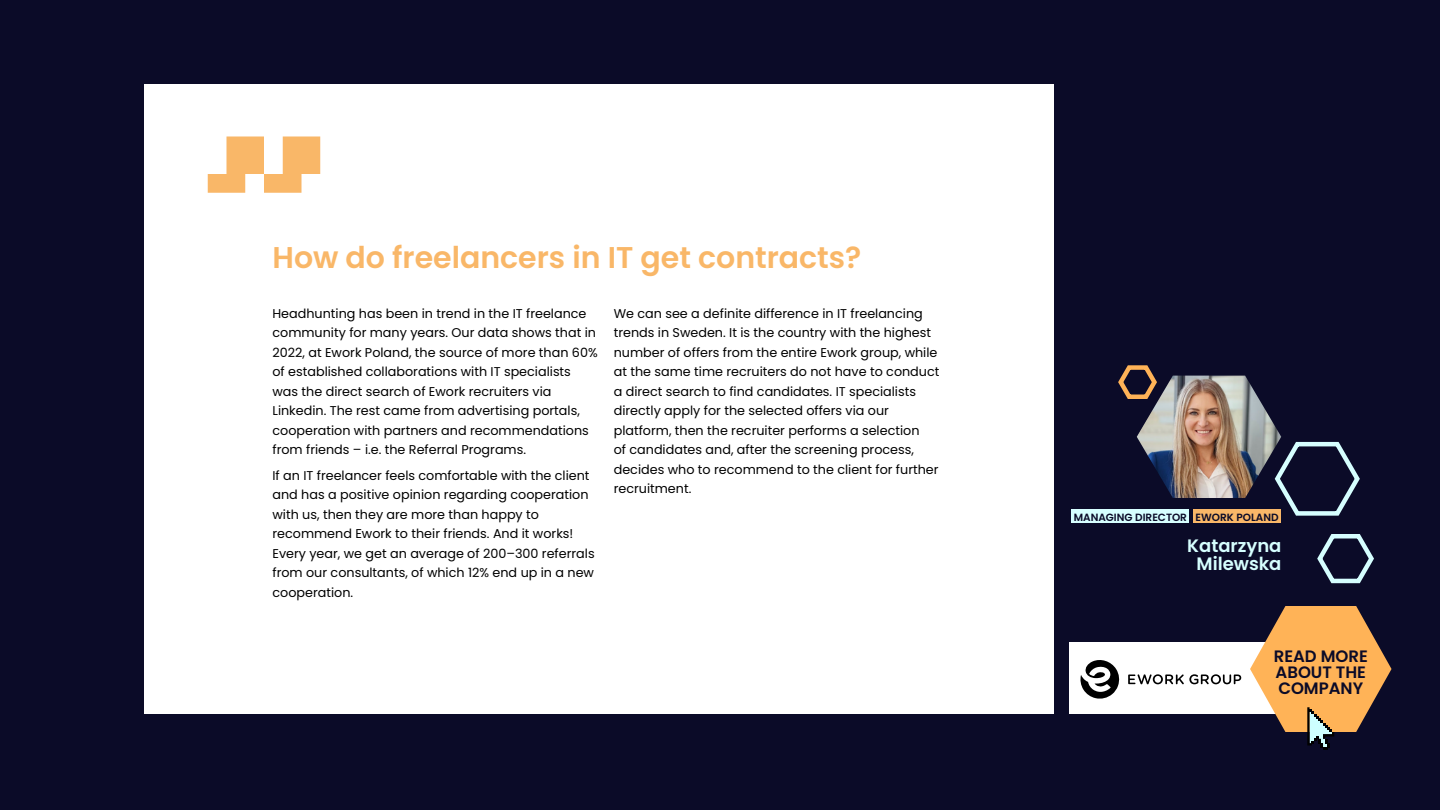
<style>
.page{position:relative;width:1440px;height:810px;background:#0b0b28}
.page>*{position:absolute;margin:0;border:0;box-sizing:border-box;transform-origin:0 0}
.t1{font:150px "Dogica Pixel Bold";color:#f9b768}
.t2{font:600 30px "Poppins";color:#f9b768}
.t3{font:600 18px/18px "Poppins";color:#d6ffff;text-align:center}
.t4{font:600 16.5px/16.2px "Poppins";color:#0b0b28;text-align:justify}
.t5{font:12.75px/19.5px "Poppins";color:#000}
.t6{font:600 10.5px "Poppins";color:#0b0b28}
</style>
<div class="page">
<div style="left:144px;top:84px;width:910px;height:630px;background:#fff"></div>
<div style="left:1072px;top:510px;width:117px;height:13px;background:#d7ffff"></div>
<div style="left:1193px;top:510px;width:88px;height:13px;background:#f9b768"></div>
<svg style="left:1272px;top:441px;width:88px;height:75px"></svg>
<div style="left:1069px;top:642px;width:233px;height:72px;background:#fff"></div>
<svg style="left:1118px;top:365px;width:36px;height:34px"></svg>
<svg style="left:1250px;top:606px;width:142px;height:144px"></svg>
<svg style="left:1317px;top:534px;width:57px;height:50px"></svg>
<svg style="left:1080px;top:660px;width:40px;height:39px"></svg>
<svg style="left:1128px;top:674px;width:113px;height:10px"></svg>
<img style="left:1137px;top:376px;width:144px;height:122px">
<h1 class="t1" style="left:189px;top:43px;width:151px">„</h1>
<h2 class="t2" style="left:272px;top:240px;width:590px">How do freelancers in IT get contracts?</h2>
<p class="t5" style="left:273px;top:304px;width:327px">Headhunting has been in trend in the IT freelance community for many years. Our data shows that in 2022, at Ework Poland, the source of more than 60% of established collaborations with IT specialists was the direct search of Ework recruiters via Linkedin. The rest came from advertising portals, cooperation with partners and recommendations from friends – i.e. the Referral Programs.</p>
<p class="t5" style="left:273px;top:466px;width:324px">If an IT freelancer feels comfortable with the client and has a positive opinion regarding cooperation with us, then they are more than happy to recommend Ework to their friends. And it works!<br>Every year, we get an average of 200–300 referrals from our consultants, of which 12% end up in a new cooperation.</p>
<p class="t5" style="left:614px;top:304px;width:327px">We can see a definite difference in IT freelancing trends in Sweden. It is the country with the highest number of offers from the entire Ework group, while at the same time recruiters do not have to conduct a direct search to find candidates. IT specialists directly apply for the selected offers via our platform, then the recruiter performs a selection<br>of candidates and, after the screening process, decides who to recommend to the client for further recruitment.</p>
<p class="t6" style="left:1074px;top:511px;width:206px">MANAGING DIRECTOR EWORK POLAND</p>
<h3 class="t3" style="left:1187px;top:537px;width:96px">Katarzyna<br>Milewska</h3>
<p class="t4" style="left:1274px;top:648px;width:96px">READ MORE ABOUT THE COMPANY</p>
</div>
